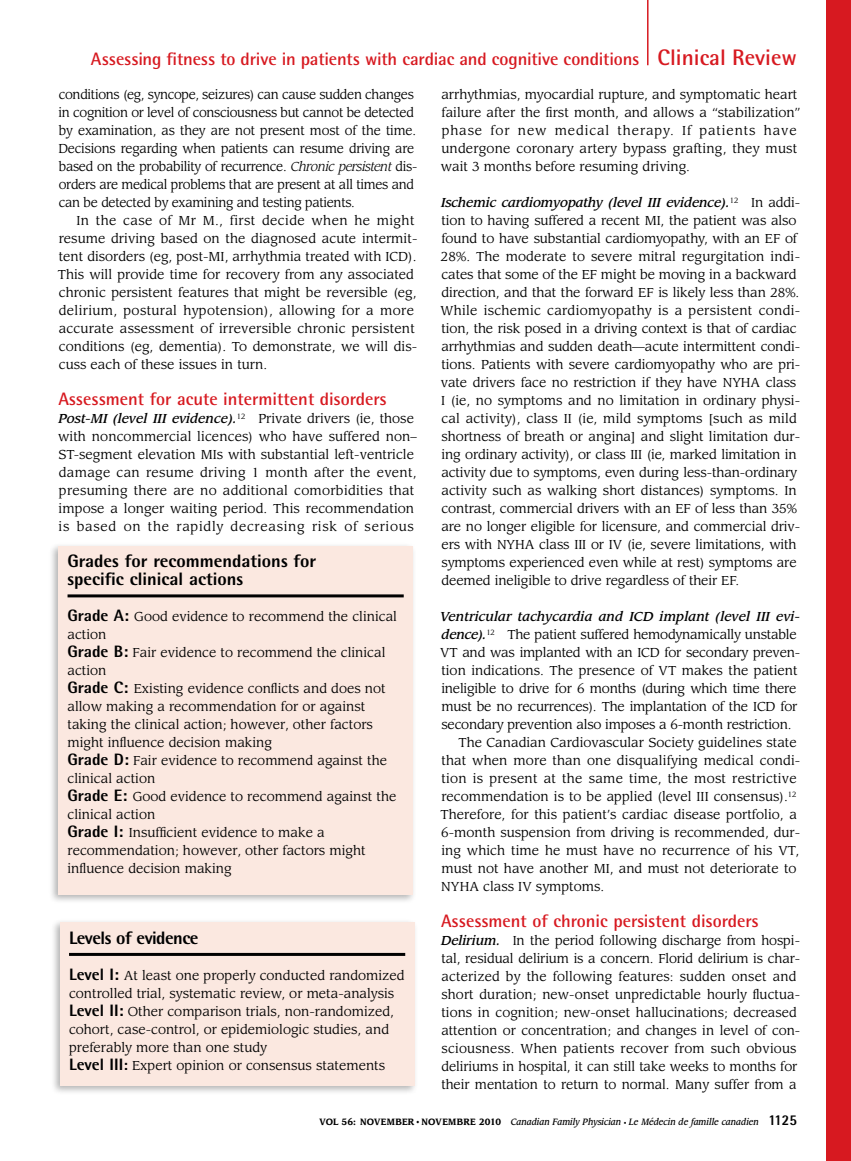
<style>
.page{position:relative;width:851px;height:1161px;background:#fff}
.page>*{position:absolute;margin:0;border:0;box-sizing:border-box;transform-origin:0 0}
.t1{font:700 18px "Rotis Semi Sans Std";color:#d71920}
.t2{font:800 18px/18px "Rotis Semi Sans Std";color:#000}
.t3{font:800 18px "Rotis Semi Sans Std";letter-spacing:-.03em;color:#000}
.t4{font:12.75px/18px "Leawood Std";color:#000}
.t5{font:12.75px/18px "Leawood Std";letter-spacing:-.025em;color:#000}
.t6{font:12.75px "Leawood Std";letter-spacing:-.02em;color:#000}
.t7{font:italic 500 12.75px "Leawood Std";letter-spacing:.005em;color:#000}
.t8{font:12.75px "Leawood Std";letter-spacing:.02em;color:#000}
.t9{font:italic 500 9px "Leawood Std";color:#000;scale:.9 1}
.s1{font-size:22.5px}
.s2{font-style:italic}
.s3{font-weight:500;font-style:italic}
.s4{font-family:"Rotis Semi Sans Std";font-weight:800;font-size:16.5px}
.s5{font-family:"Rotis Semi Sans Std";font-weight:800;font-size:15px}
.s6{font-weight:700;font-style:normal}
.s7{font-family:"Times";font-weight:400;font-style:normal}
.s8{font-style:normal;font-size:6px}
.s9{font-family:"Rotis Semi Sans Std";font-weight:800;font-style:normal;font-size:15px}
</style>
<div class="page">
<div style="left:826px;top:0;width:24px;height:1161px;background:#d71920"></div>
<hr style="left:647px;top:0;width:1px;height:65px;background:#d71920">
<div style="left:49px;top:542px;width:367px;height:362px;background:#000;opacity:.3"></div>
<div style="left:58px;top:546px;width:354px;height:349px;background:#fbe8e0"></div>
<hr style="left:68px;top:594px;width:336px;height:3px;background:#000">
<div style="left:50px;top:919px;width:367px;height:176px;background:#000;opacity:.3"></div>
<div style="left:60px;top:922px;width:354px;height:164px;background:#fbe8e0"></div>
<hr style="left:69px;top:953px;width:336px;height:3px;background:#000">
<h1 class="t1" style="left:91px;top:48px;width:707px">Assessing fitness to drive in patients with cardiac and cognitive conditions <span class="s1">Clinical Review</span></h1>
<p class="t5" style="left:58px;top:86px;width:360px">conditions (eg, syncope, seizures) can cause sudden changes in cognition or level of consciousness but cannot be detected by examination, as they are not present most of the time.<br>Decisions regarding when patients can resume driving are based on the probability of recurrence. <span class="s2">Chronic persistent</span> dis&shy;orders are medical problems that are present at all times and can be detected by examining and testing patients.</p>
<p class="t4" style="left:58px;top:212px;width:361px;text-indent:19px">In the case of Mr M., first decide when he might resume driving based on the diagnosed acute intermit&shy;tent disorders (eg, post-MI, arrhythmia treated with ICD).<br>This will provide time for recovery from any associated chronic persistent features that might be reversible (eg, delirium, postural hypotension), allowing for a more accurate assessment of irreversible chronic persistent conditions (eg, dementia). To demonstrate, we will dis&shy;cuss each of these issues in turn.</p>
<h1 class="t1" style="left:58px;top:388px;width:330px">Assessment for acute intermittent disorders</h1>
<p class="t4" style="left:58px;top:410px;width:360px"><span class="s3">Post-MI (level III evidence).</span><sup>12</sup> Private drivers (ie, those with noncommercial licences) who have suffered non– ST-segment elevation MIs with substantial left-ventricle damage can resume driving 1 month after the event, presuming there are no additional comorbidities that impose a longer waiting period. This recommendation is based on the rapidly decreasing risk of serious</p>
<p class="t4" style="left:441px;top:86px;width:361px">arrhythmias, myocardial rupture, and symptomatic heart failure after the first month, and allows a “stabilization” phase for new medical therapy. If patients have undergone coronary artery bypass grafting, they must wait 3 months before resuming driving.</p>
<p class="t4" style="left:440px;top:194px;width:361px"><span class="s3">Ischemic cardiomyopathy (level III evidence).</span><sup>12</sup> In addi&shy;tion to having suffered a recent MI, the patient was also found to have substantial cardiomyopathy, with an EF of 28%. The moderate to severe mitral regurgitation indi&shy;cates that some of the EF might be moving in a backward direction, and that the forward EF is likely less than 28%.<br>While ischemic cardiomyopathy is a persistent condi&shy;tion, the risk posed in a driving context is that of cardiac arrhythmias and sudden death—acute intermittent condi&shy;tions. Patients with severe cardiomyopathy who are pri&shy;vate drivers face no restriction if they have NYHA class I (ie, no symptoms and no limitation in ordinary physi&shy;cal activity), class II (ie, mild symptoms [such as mild shortness of breath or angina] and slight limitation dur&shy;ing ordinary activity), or class III (ie, marked limitation in activity due to symptoms, even during less-than-ordinary activity such as walking short distances) symptoms. In contrast, commercial drivers with an EF of less than 35% are no longer eligible for licensure, and commercial driv&shy;ers with NYHA class III or IV (ie, severe limitations, with symptoms experienced even while at rest) symptoms are deemed ineligible to drive regardless of their EF.</p>
<p class="t7" style="left:440px;top:609px;width:361px">Ventricular tachycardia and ICD implant (level III evi-</p>
<p class="t6" style="left:441px;top:627px;width:356px"><span class="s3">dence).</span><sup>12</sup> The patient suffered hemodynamically unstable</p>
<p class="t6" style="left:440px;top:645px;width:361px">VT and was implanted with an ICD for secondary preven-</p>
<p class="t4" style="left:441px;top:662px;width:357px">tion indications. The presence of VT makes the patient</p>
<p class="t6" style="left:441px;top:681px;width:356px">ineligible to drive for 6 months (during which time there</p>
<p class="t6" style="left:441px;top:699px;width:357px">must be no recurrences). The implantation of the ICD for</p>
<p class="t6" style="left:441px;top:717px;width:351px">secondary prevention also imposes a 6-month restriction.</p>
<p class="t4" style="left:458px;top:734px;width:339px">The Canadian Cardiovascular Society guidelines state</p>
<p class="t4" style="left:441px;top:752px;width:360px">that when more than one disqualifying medical condi-</p>
<p class="t8" style="left:441px;top:771px;width:357px">tion is present at the same time, the most restrictive</p>
<p class="t4" style="left:441px;top:788px;width:357px">recommendation is to be applied (level III consensus).<sup>12</sup></p>
<p class="t4" style="left:440px;top:806px;width:358px">Therefore, for this patient’s cardiac disease portfolio, a</p>
<p class="t4" style="left:441px;top:824px;width:360px">6-month suspension from driving is recommended, dur-</p>
<p class="t4" style="left:441px;top:842px;width:359px">ing which time he must have no recurrence of his VT,</p>
<p class="t4" style="left:441px;top:860px;width:356px">must not have another MI, and must not deteriorate to</p>
<p class="t4" style="left:441px;top:878px;width:164px">NYHA class IV symptoms.</p>
<h1 class="t1" style="left:441px;top:910px;width:319px">Assessment of chronic persistent disorders</h1>
<p class="t4" style="left:441px;top:932px;width:360px"><span class="s3">Delirium.</span> In the period following discharge from hospi&shy;tal, residual delirium is a concern. Florid delirium is char&shy;acterized by the following features: sudden onset and short duration; new-onset unpredictable hourly fluctua&shy;tions in cognition; new-onset hallucinations; decreased attention or concentration; and changes in level of con&shy;sciousness. When patients recover from such obvious deliriums in hospital, it can still take weeks to months for their mentation to return to normal. Many suffer from a</p>
<h1 class="t2" style="left:68px;top:552px;width:250px">Grades for recommendations for specific clinical actions</h1>
<p class="t4" style="left:67px;top:608px;width:331px"><span class="s4">Grade A:</span> Good evidence to recommend the clinical action<br><span class="s4">Grade B:</span> Fair evidence to recommend the clinical action<br><span class="s4">Grade C:</span> Existing evidence conflicts and does not allow making a recommendation for or against taking the clinical action; however, other factors might influence decision making<br><span class="s4">Grade D:</span> Fair evidence to recommend against the clinical action<br><span class="s4">Grade E:</span> Good evidence to recommend against the clinical action<br><span class="s4">Grade I:</span> Insufficient evidence to make a recommendation; however, other factors might influence decision making</p>
<h1 class="t3" style="left:69px;top:926px;width:131px">Levels of evidence</h1>
<p class="t4" style="left:69px;top:967px;width:337px"><span class="s4">Level I:</span> At least one properly conducted randomized controlled trial, systematic review, or meta-analysis <span class="s4">Level II:</span> Other comparison trials, non-randomized, cohort, case-control, or epidemiologic studies, and preferably more than one study<br><span class="s4">Level III</span><span class="s5">:</span> Expert opinion or consensus statements</p>
<p class="t9" style="left:319px;top:1116px;width:532px"><span class="s6">VOL 56: NOVEMBER</span> <span class="s7">•</span> <span class="s6">NOVEMBRE 2010</span> Canadian Family Physician <span class="s8">•</span> Le Médecin de famille canadien <span class="s9">1125</span></p>
</div>
